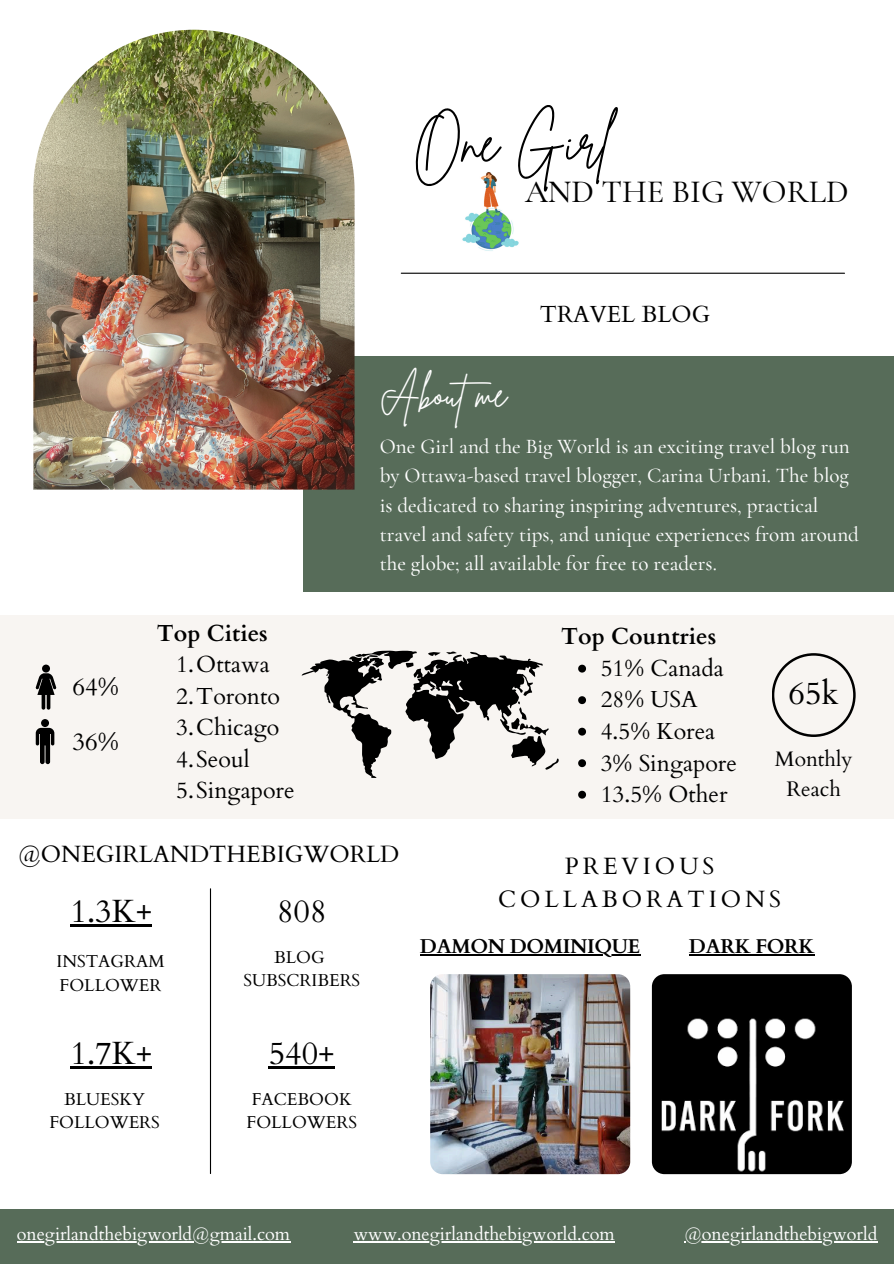
<style>
.page{position:relative;width:894px;height:1264px;background:#fff}
.page>*{position:absolute;margin:0;border:0;box-sizing:border-box;transform-origin:0 0}
.t1{font:54.6px "Brittany Signature";color:#000}
.t2{font:37.2px "Brittany Signature";color:#fff}
.t3{font:500 32.4px "Cormorant Garamond";color:#000}
.t4{font:32.25px "Cardo";color:#000}
.t5{font:24.75px "Cardo";color:#000}
.t6{font:23.55px/32.7px "Cardo";letter-spacing:.17em;color:#000;text-align:center}
.t7{font:23.55px "Cardo";color:#000}
.t8{font:23.25px "Cardo";color:#000}
.t9{font:700 23.25px "Cardo";color:#000}
.t10{font:500 21px/29.2px "Cormorant Garamond";color:#fff}
.t11{font:21px/29.2px "Cardo";color:#000;text-align:center}
.t12{font:700 19.95px "Cardo";letter-spacing:-.02em;color:#000}
.t13{font:18px "Cardo";color:#fff}
.t14{font:17.25px/23.7px "Cardo";color:#000}
</style>
<div class="page">
<div style="left:304px;top:356px;width:589px;height:235px;background:#576c59"></div>
<img style="left:33px;top:30px;width:321px;height:459px">
<div style="left:0;top:1209px;width:893px;height:54px;background:#576c59"></div>
<hr style="left:401px;top:273px;width:443px;height:1px;background:#000">
<div style="left:0;top:614px;width:893px;height:204px;background:#f8f5f2"></div>
<svg style="left:301px;top:650px;width:257px;height:128px"></svg>
<hr style="left:210px;top:888px;width:1px;height:285px;background:#000">
<img style="left:651px;top:974px;width:200px;height:200px;border-radius:12px">
<img style="left:430px;top:974px;width:200px;height:200px;border-radius:12px">
<div style="left:42px;top:664px;width:8px;height:8px;background:#000;border-radius:50%"></div>
<svg style="left:36px;top:673px;width:20px;height:36px"></svg>
<div style="left:41px;top:719px;width:8px;height:8px;background:#000;border-radius:50%"></div>
<svg style="left:36px;top:727px;width:18px;height:37px"></svg>
<svg style="left:772px;top:653px;width:83px;height:84px"></svg>
<img style="left:462px;top:172px;width:57px;height:79px">
<svg style="left:578px;top:664px;width:8px;height:8px"></svg>
<svg style="left:578px;top:696px;width:8px;height:8px"></svg>
<svg style="left:578px;top:727px;width:8px;height:8px"></svg>
<svg style="left:578px;top:759px;width:8px;height:8px"></svg>
<svg style="left:578px;top:790px;width:8px;height:8px"></svg>
<hr style="left:70px;top:924px;width:82px;height:2px;background:#000">
<hr style="left:70px;top:1065px;width:82px;height:3px;background:#000">
<hr style="left:269px;top:1065px;width:66px;height:3px;background:#000">
<hr style="left:17px;top:1241px;width:273px;height:1px;background:#fff">
<hr style="left:354px;top:1241px;width:261px;height:1px;background:#fff">
<hr style="left:684px;top:1241px;width:193px;height:1px;background:#fff">
<hr style="left:688px;top:954px;width:126px;height:1px;background:#000">
<hr style="left:420px;top:954px;width:219px;height:1px;background:#000">
<h2 class="t1" style="left:413px;top:107px;width:198px">One Girl</h2>
<p class="t3" style="left:525px;top:172px;width:325px">AND THE BIG WORLD</p>
<p class="t8" style="left:540px;top:298px;width:171px">TRAVEL BLOG</p>
<h3 class="t5" style="left:72px;top:670px;width:48px">64%</h3>
<p class="t5" style="left:72px;top:725px;width:48px">36%</p>
<h5 class="t9" style="left:157px;top:617px;width:112px">Top Cities</h5>
<p class="t8" style="left:176px;top:649px;width:95px">1.Ottawa</p>
<p class="t8" style="left:176px;top:680px;width:105px">2.Toronto</p>
<h5 class="t8" style="left:176px;top:712px;width:105px">3.Chicago</h5>
<p class="t8" style="left:176px;top:743px;width:75px">4.Seoul</p>
<p class="t8" style="left:176px;top:775px;width:120px">5.Singapore</p>
<p class="t2" style="left:380px;top:369px;width:128px">Aboutme</p>
<p class="t10" style="left:380px;top:432px;width:480px">One Girl and the Big World is an exciting travel blog run by Ottawa-based travel blogger, Carina Urbani. The blog is dedicated to sharing inspiring adventures, practical travel and safety tips, and unique experiences from around the globe; all available for free to readers.</p>
<p class="t9" style="left:561px;top:621px;width:156px">Top Countries</p>
<p class="t8" style="left:600px;top:653px;width:125px">51% Canada</p>
<p class="t8" style="left:600px;top:684px;width:98px">28% USA</p>
<p class="t8" style="left:600px;top:716px;width:116px">4.5% Korea</p>
<p class="t8" style="left:600px;top:747px;width:138px">3% Singapore</p>
<p class="t8" style="left:600px;top:779px;width:128px">13.5% Other</p>
<h6 class="t4" style="left:788px;top:672px;width:52px">65k</h6>
<p class="t11" style="left:774px;top:745px;width:79px">Monthly<br>Reach</p>
<p class="t7" style="left:18px;top:838px;width:383px">@ONEGIRLANDTHEBIGWORLD</p>
<p class="t4" style="left:70px;top:890px;width:83px">1.3K+</p>
<p class="t14" style="left:56px;top:950px;width:109px">INSTAGRAM<br>FOLLOWER</p>
<p class="t4" style="left:70px;top:1031px;width:83px">1.7K+</p>
<p class="t14" style="left:64px;top:1087px;width:82px">BLUESKY</p>
<p class="t14" style="left:49px;top:1110px;width:112px">FOLLOWERS</p>
<p class="t4" style="left:277px;top:890px;width:51px">808</p>
<p class="t14" style="left:274px;top:945px;width:52px">BLOG</p>
<p class="t14" style="left:243px;top:969px;width:118px">SUBSCRIBERS</p>
<p class="t4" style="left:269px;top:1031px;width:67px">540+</p>
<h5 class="t14" style="left:252px;top:1087px;width:101px">FACEBOOK</h5>
<p class="t14" style="left:246px;top:1110px;width:112px">FOLLOWERS</p>
<h4 class="t6" style="left:498px;top:850px;width:284px">PREVIOUS<br>COLLABORATIONS</h4>
<p class="t12" style="left:420px;top:933px;width:222px">DAMON DOMINIQUE</p>
<p class="t12" style="left:688px;top:933px;width:127px">DARK FORK</p>
<h6 class="t13" style="left:17px;top:1222px;width:275px">onegirlandthebigworld@gmail.com</h6>
<h4 class="t13" style="left:354px;top:1222px;width:262px">www.onegirlandthebigworld.com</h4>
<p class="t13" style="left:684px;top:1222px;width:194px">@onegirlandthebigworld</p>
</div>
